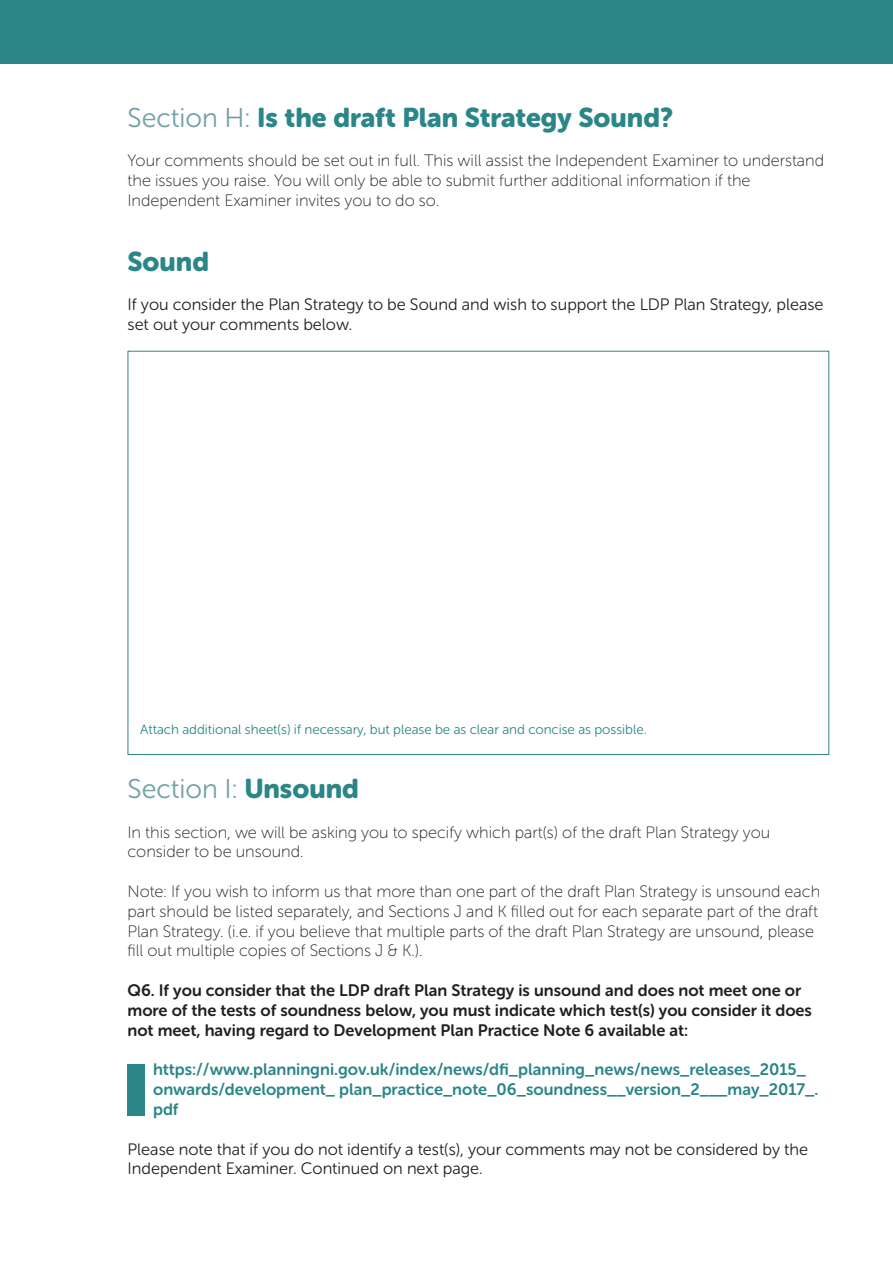
<style>
.page{position:relative;width:893px;height:1263px;background:#fff}
.page>*{position:absolute;margin:0;border:0;box-sizing:border-box;transform-origin:0 0}
.t1{font:27px "Museo Sans Rounded 900";color:#2b8688}
.t2{font:27px "Museo Sans Rounded 300";color:#71a0a5}
.t3{font:16.5px/19.8px "Museo Sans Rounded 100";color:#231f20}
.t4{font:16.5px/19.8px "Museo Sans Rounded 300";color:#231f20}
.t5{font:16.5px/19.8px "Museo Sans Rounded 700";color:#231f20}
.t6{font:16.5px/19.8px "Museo Sans Rounded 700";color:#2b8688}
.t7{font:13.5px "Museo Sans Rounded 300";color:#2b8688}
.s1{font-family:"Museo Sans Rounded 300";color:#71a0a5}
.s2{font-family:"Museo Sans Rounded 900";color:#2b8688}
</style>
<div class="page">
<div style="left:0;top:0;width:893px;height:64px;background:#2b8688"></div>
<div style="left:128px;top:1064px;width:17px;height:51px;background:#2b8688"></div>
<p class="t1" style="left:128px;top:102px;width:547px"><span class="s1">Section H:</span> Is the draft Plan Strategy Sound?</p>
<p class="t3" style="left:128px;top:151px;width:698px">Your comments should be set out in full. This will assist the Independent Examiner to understand the issues you raise. You will only be able to submit further additional information if the<br>Independent Examiner invites you to do so.</p>
<p class="t1" style="left:128px;top:246px;width:83px">Sound</p>
<p class="t4" style="left:128px;top:295px;width:697px">If you consider the Plan Strategy to be Sound and wish to support the LDP Plan Strategy, please set out your comments below.</p>
<p class="t7" style="left:140px;top:722px;width:508px">Attach additional sheet(s) if necessary, but please be as clear and concise as possible.</p>
<p class="t2" style="left:128px;top:774px;width:233px">Section I: <span class="s2">Unsound</span></p>
<p class="t3" style="left:128px;top:822px;width:644px">In this section, we will be asking you to specify which part(s) of the draft Plan Strategy you consider to be unsound.</p>
<p class="t3" style="left:128px;top:882px;width:694px">Note: If you wish to inform us that more than one part of the draft Plan Strategy is unsound each part should be listed separately, and Sections J and K filled out for each separate part of the draft Plan Strategy. (i.e. if you believe that multiple parts of the draft Plan Strategy are unsound, please fill out multiple copies of Sections J &amp; K.).</p>
<p class="t5" style="left:128px;top:980px;width:686px">Q6. If you consider that the LDP draft Plan Strategy is unsound and does not meet one or more of the tests of soundness below, you must indicate which test(s) you consider it does not meet, having regard to Development Plan Practice Note 6 available at:</p>
<p class="t6" style="left:153px;top:1060px;width:667px">https://www.planningni.gov.uk/index/news/dfi_planning_news/news_releases_2015_ onwards/development_ plan_practice_note_06_soundness__version_2___may_2017_. pdf</p>
<p class="t4" style="left:128px;top:1139px;width:682px">Please note that if you do not identify a test(s), your comments may not be considered by the<br>Independent Examiner. Continued on next page.</p>
</div>
